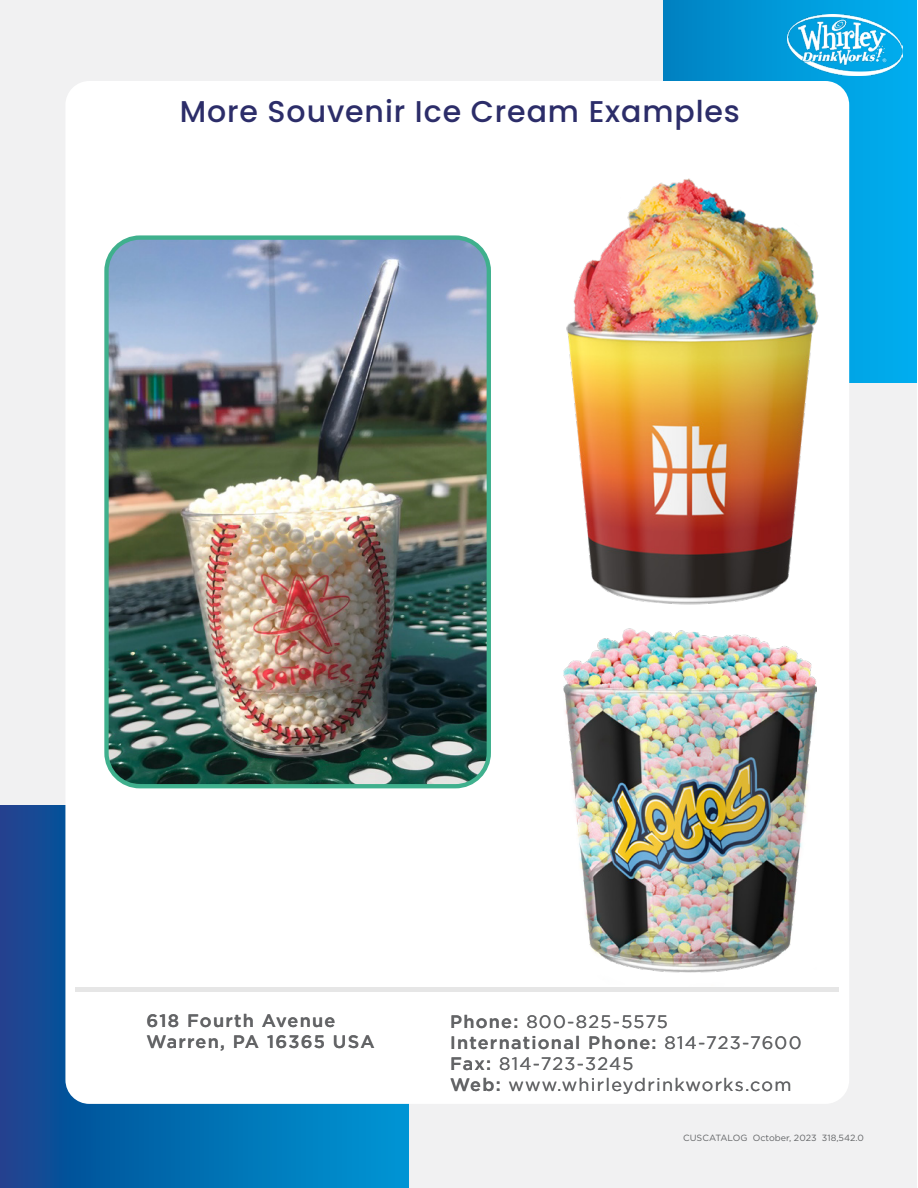
<style>
.page{position:relative;width:918px;height:1188px;background:#fff}
.page>*{position:absolute;margin:0;border:0;box-sizing:border-box;transform-origin:0 0}
.t1{font:500 30px "Poppins";letter-spacing:.03em;color:#2c2d69}
.t2{font:18px/21px "Gotham";letter-spacing:.07em;color:#636466}
.t3{font:500 18px "Gotham";letter-spacing:.07em;color:#636466}
.t4{font:9px "Gotham";color:#636567}
.s1{font-weight:500}
</style>
<div class="page">
<svg style="left:663px;top:0;width:253px;height:383px;background:#00a0e1"></svg>
<svg style="left:0;top:805px;width:409px;height:383px;background:#0b60a6"></svg>
<div style="left:409px;top:383px;width:507px;height:805px;background:#f1f1f2"></div>
<div style="left:0;top:0;width:663px;height:805px;background:#f1f1f2"></div>
<div style="left:65px;top:81px;width:784px;height:1023px;background:#fff;border-radius:24px"></div>
<img style="left:787px;top:14px;width:115px;height:61px">
<div style="left:76px;top:987px;width:763px;height:5px;background:#e6e6e6"></div>
<img style="left:566px;top:138px;width:287px;height:467px">
<img style="left:564px;top:628px;width:252px;height:345px">
<img style="left:109px;top:240px;width:377px;height:545px">
<div style="left:104px;top:235px;width:387px;height:553px;border:4px solid #3fb08d;border-radius:33px"></div>
<p class="t1" style="left:180px;top:94px;width:562px">More Souvenir Ice Cream Examples</p>
<p class="t3" style="left:147px;top:1009px;width:190px">618 Fourth Avenue</p>
<p class="t3" style="left:147px;top:1030px;width:229px">Warren, PA 16365 USA</p>
<p class="t2" style="left:450px;top:1011px;width:219px"><span class="s1">Phone:</span> 800-825-5575</p>
<p class="t2" style="left:450px;top:1032px;width:353px"><span class="s1">International Phone:</span> 814-723-7600<br><span class="s1">Fax:</span> 814-723-3245</p>
<p class="t2" style="left:450px;top:1074px;width:343px"><span class="s1">Web:</span> www.whirleydrinkworks.com</p>
<p class="t4" style="left:683px;top:1132px;width:182px">CUSCATALOG October, 2023 318,542.0</p>
</div>
